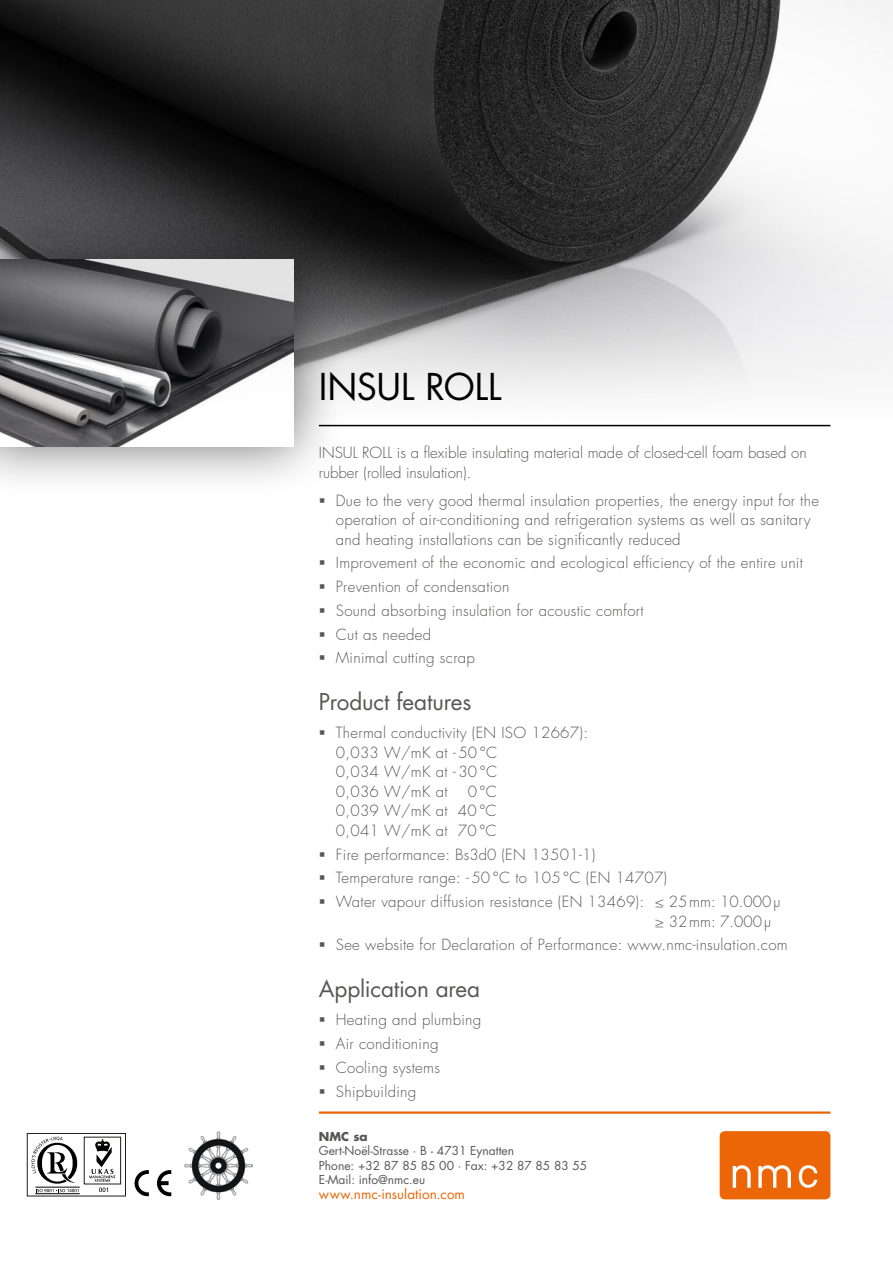
<style>
.page{position:relative;width:893px;height:1263px;background:#fff}
.page>*{position:absolute;margin:0;border:0;box-sizing:border-box;transform-origin:0 0}
.t1{font:36px "Futura CE";letter-spacing:-.01em;color:#000}
.t2{font:22.5px "Futura CE";letter-spacing:-.005em;color:#575756}
.t3{font:300 15px/23.7px "Futura CE";letter-spacing:.02em;color:#575756}
.t4{font:300 15px/19.5px "Futura CE";color:#575756}
.t5{font:13.5px "Futura CE";letter-spacing:.005em;color:#ec6608}
.t6{font:12px/14.4px "Futura CE";color:#575756}
.t7{font:700 12px "Futura CE";color:#575756}
</style>
<div class="page">
<svg style="left:135px;top:1170px;width:14px;height:26px"></svg>
<svg style="left:157px;top:1170px;width:14px;height:26px"></svg>
<svg style="left:27px;top:1133px;width:99px;height:63px"></svg>
<img style="left:0;top:0;width:893px;height:394px">
<div style="left:0;top:207px;width:346px;height:291px;background:#000;opacity:.59"></div>
<img style="left:0;top:259px;width:293px;height:187px">
<img style="left:185px;top:1131px;width:68px;height:68px">
<hr style="left:319px;top:425px;width:511px;height:1px;background:#000">
<div style="left:720px;top:1131px;width:110px;height:68px;background:#ec6608;border-radius:5px"></div>
<svg style="left:733px;top:1165px;width:84px;height:23px"></svg>
<hr style="left:319px;top:1111px;width:511px;height:3px;background:#ec6608">
<h1 class="t1" style="left:319px;top:364px;width:184px">INSUL ROLL</h1>
<p class="t4" style="left:319px;top:443px;width:489px">INSUL ROLL is a flexible insulating material made of closed-cell foam based on rubber (rolled insulation).</p>
<p class="t3" style="left:336px;top:490px;width:485px;line-height:19.5px">Due to the very good thermal insulation properties, the energy input for the operation of air-conditioning and refrigeration systems as well as sanitary and heating installations can be significantly reduced</p>
<p class="t3" style="left:336px;top:551px;width:468px">Improvement of the economic and ecological efficiency of the entire unit Prevention of condensation<br>Sound absorbing insulation for acoustic comfort<br>Cut as needed<br>Minimal cutting scrap</p>
<h2 class="t2" style="left:319px;top:688px;width:154px">Product features</h2>
<p class="t3" style="left:336px;top:723px;width:254px;line-height:19.5px">Thermal conductivity (EN ISO 12667):<br>0,033 W/mK at - 50 °C<br>0,034 W/mK at - 30 °C<br>0,036 W/mK at</p>
<p class="t3" style="left:336px;top:782px;width:163px;line-height:19.5px;text-align:justify;text-indent:132px">0°C 0,039 W/mK at 40 °C 0,041 W/mK at 70 °C</p>
<p class="t3" style="left:336px;top:842px;width:446px">Fire performance: Bs3d0 (EN 13501-1)<br>Temperature range: - 50 °C to 105 °C (EN 14707)<br>Water vapour diffusion resistance (EN 13469): ≤ 25mm: 10.000µ</p>
<p class="t3" style="left:336px;top:909px;width:453px;text-indent:319px">≥ 32mm: 7.000µ<br>See website for Declaration of Performance: www.nmc-insulation.com</p>
<h2 class="t2" style="left:319px;top:975px;width:163px">Application area</h2>
<p class="t3" style="left:336px;top:1008px;width:147px">Heating and plumbing<br>Air conditioning<br>Cooling systems<br>Shipbuilding</p>
<p class="t7" style="left:319px;top:1127px;width:50px">NMC sa</p>
<p class="t6" style="left:319px;top:1144px;width:270px">Gert-Noël-Strasse · B - 4731 Eynatten<br>Phone: +32 87 85 85 00 · Fax: +32 87 85 83 55<br>E-Mail: info@nmc.eu</p>
<p class="t5" style="left:319px;top:1185px;width:148px">www.nmc-insulation.com</p>
</div>
